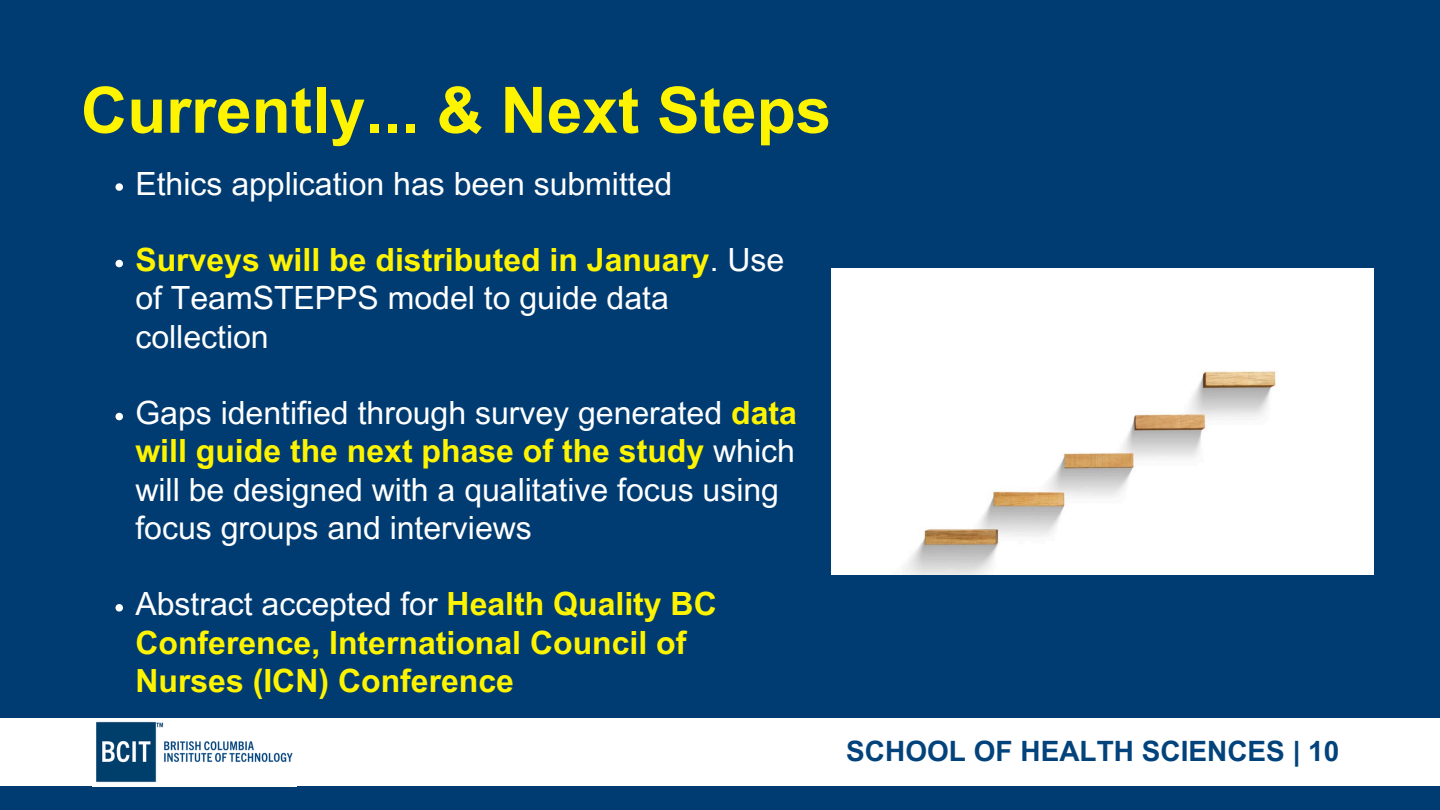
<style>
.page{position:relative;width:1440px;height:810px;background:#003c71}
.page>*{position:absolute;margin:0;border:0;box-sizing:border-box;transform-origin:0 0}
.t1{font:700 64px "Arial MT Pro";color:#fff400}
.t2{font:32px/38.2px "Arial MT Pro";color:#fff}
.t3{font:700 32px/38.2px "Arial MT Pro";color:#fff400}
.t4{font:700 28px "Arial MT Pro";color:#03437c}
.s1{font-weight:700;color:#fff400}
.s2{font-weight:400;color:#fff}
</style>
<div class="page">
<div style="left:0;top:719px;width:1440px;height:67px;background:#fff"></div>
<img style="left:96px;top:721px;width:197px;height:62px">
<img style="left:832px;top:269px;width:541px;height:306px">
<svg style="left:116px;top:183px;width:7px;height:8px"></svg>
<svg style="left:116px;top:260px;width:7px;height:7px"></svg>
<svg style="left:116px;top:413px;width:7px;height:7px"></svg>
<svg style="left:116px;top:604px;width:7px;height:8px"></svg>
<p class="t1" style="left:81px;top:86px;width:752px">Currently... &amp; Next Steps</p>
<p class="t2" style="left:135px;top:168px;width:539px">Ethics application has been submitted</p>
<p class="t2" style="left:135px;top:245px;width:650px"><span class="s1">Surveys will be distributed in January</span>. Use of TeamSTEPPS model to guide data collection</p>
<p class="t2" style="left:135px;top:398px;width:663px">Gaps identified through survey generated <span class="s1">data will guide the next phase of the study</span> which will be designed with a qualitative focus using focus groups and interviews</p>
<p class="t3" style="left:135px;top:589px;width:583px"><span class="s2">Abstract accepted for</span> Health Quality BC<br>Conference, International Council of<br>Nurses (ICN) Conference</p>
<p class="t4" style="left:846px;top:741px;width:495px">SCHOOL OF HEALTH SCIENCES | 10</p>
</div>
